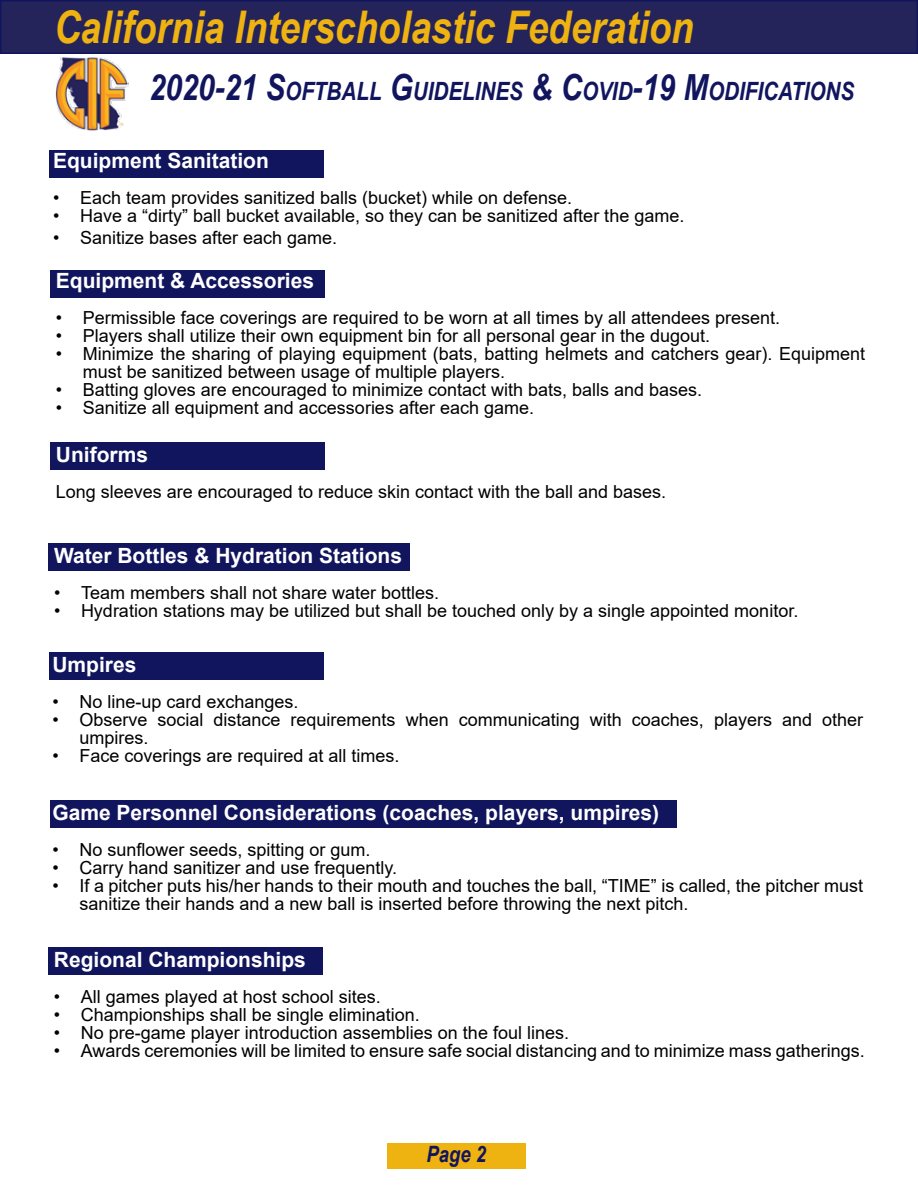
<style>
.page{position:relative;width:918px;height:1188px;background:#fff}
.page>*{position:absolute;margin:0;border:0;box-sizing:border-box;transform-origin:0 0}
.t1{font:italic 700 45px "Arial Narrow";color:#eeb211}
.t2{font:italic 700 25.2px "Arial Narrow";color:#11155e}
.t3{font:italic 700 22.5px "Arial Narrow";color:#11155e}
.t4{font:700 21px "Arial";color:#fff}
.t5{font:18px/18px "Arial";color:#000}
.s1{font-size:36px}
</style>
<div class="page">
<div style="left:0;top:0;width:918px;height:54px;background:#25245a;border:2px solid #11155e"></div>
<img style="left:56px;top:57px;width:73px;height:74px">
<div style="left:49px;top:150px;width:275px;height:28px;background:#11155e"></div>
<div style="left:50px;top:270px;width:275px;height:28px;background:#11155e"></div>
<div style="left:49px;top:543px;width:361px;height:27px;background:#11155e"></div>
<div style="left:49px;top:652px;width:274px;height:28px;background:#11155e"></div>
<div style="left:50px;top:800px;width:627px;height:28px;background:#11155e"></div>
<div style="left:49px;top:947px;width:274px;height:27px;background:#11155e"></div>
<div style="left:387px;top:1143px;width:138px;height:25px;background:#eeb211"></div>
<div style="left:50px;top:442px;width:275px;height:28px;background:#11155e"></div>
<h1 class="t1" style="left:54px;top:-7px;width:641px">California Interscholastic Federation</h1>
<h2 class="t2" style="left:149px;top:72px;width:706px"><span class="s1">2020-21 S</span>OFTBALL <span class="s1">G</span>UIDELINES <span class="s1">&amp; C</span>OVID<span class="s1">-19 M</span>ODIFICATIONS</h2>
<p class="t4" style="left:53px;top:146px;width:217px">Equipment Sanitation</p>
<p class="t5" style="left:53px;top:189px;width:521px">• Each team provides sanitized balls (bucket) while on defense.</p>
<p class="t5" style="left:53px;top:207px;width:633px">• Have a “dirty” ball bucket available, so they can be sanitized after the game.</p>
<p class="t5" style="left:53px;top:229px;width:286px">• Sanitize bases after each game.</p>
<p class="t4" style="left:56px;top:266px;width:260px">Equipment &amp; Accessories</p>
<p class="t5" style="left:56px;top:309px;width:726px">• Permissible face coverings are required to be worn at all times by all attendees present.</p>
<p class="t5" style="left:56px;top:327px;width:656px">• Players shall utilize their own equipment bin for all personal gear in the dugout.</p>
<p class="t5" style="left:83px;top:345px;width:784px;text-indent:-27px">• Minimize the sharing of playing equipment (bats, batting helmets and catchers gear). Equipment must be sanitized between usage of multiple players.</p>
<p class="t5" style="left:56px;top:381px;width:648px">• Batting gloves are encouraged to minimize contact with bats, balls and bases.</p>
<p class="t5" style="left:56px;top:399px;width:480px">• Sanitize all equipment and accessories after each game.</p>
<p class="t4" style="left:56px;top:440px;width:94px">Uniforms</p>
<p class="t5" style="left:56px;top:483px;width:612px">Long sleeves are encouraged to reduce skin contact with the ball and bases.</p>
<p class="t4" style="left:54px;top:540px;width:350px">Water Bottles &amp; Hydration Stations</p>
<p class="t5" style="left:54px;top:583px;width:387px">• Team members shall not share water bottles.</p>
<p class="t5" style="left:54px;top:601px;width:746px">• Hydration stations may be utilized but shall be touched only by a single appointed monitor.</p>
<p class="t4" style="left:52px;top:650px;width:86px">Umpires</p>
<p class="t5" style="left:52px;top:693px;width:248px">• No line-up card exchanges.</p>
<p class="t5" style="left:79px;top:711px;width:785px;text-indent:-27px">• Observe social distance requirements when communicating with coaches, players and other umpires.</p>
<p class="t5" style="left:52px;top:747px;width:349px">• Face coverings are required at all times.</p>
<p class="t4" style="left:52px;top:798px;width:608px">Game Personnel Considerations (coaches, players, umpires)</p>
<p class="t5" style="left:52px;top:840px;width:320px">• No sunflower seeds, spitting or gum.</p>
<p class="t5" style="left:52px;top:858px;width:346px">• Carry hand sanitizer and use frequently.</p>
<p class="t5" style="left:79px;top:876px;width:785px;text-indent:-27px">• If a pitcher puts his/her hands to their mouth and touches the ball, “TIME” is called, the pitcher must sanitize their hands and a new ball is inserted before throwing the next pitch.</p>
<p class="t4" style="left:54px;top:945px;width:254px">Regional Championships</p>
<p class="t5" style="left:54px;top:988px;width:329px">• All games played at host school sites.</p>
<p class="t5" style="left:54px;top:1006px;width:368px">• Championships shall be single elimination.</p>
<p class="t5" style="left:54px;top:1024px;width:517px">• No pre-game player introduction assemblies on the foul lines.</p>
<p class="t5" style="left:54px;top:1042px;width:812px">• Awards ceremonies will be limited to ensure safe social distancing and to minimize mass gatherings.</p>
<p class="t3" style="left:427px;top:1137px;width:61px">Page 2</p>
</div>
